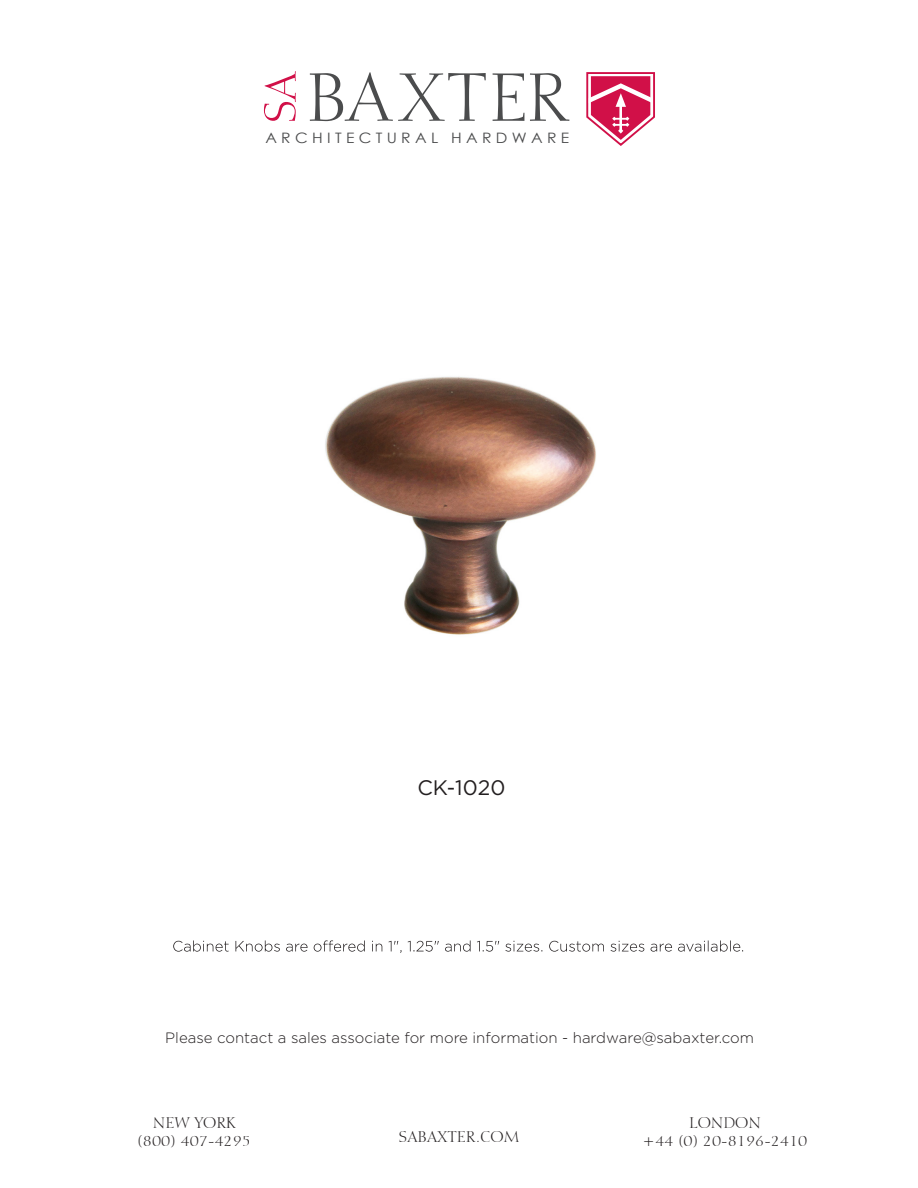
<style>
.page{position:relative;width:918px;height:1188px;background:#fff}
.page>*{position:absolute;margin:0;border:0;box-sizing:border-box;transform-origin:0 0}
.t1{font:21px "Gotham";color:#231f20}
.t2{font:300 15px "Gotham";color:#231f20}
.t3{font:15px/18px "Calligraphic 810 BT";color:#231f20;text-align:center}
.t4{font:14.4px "Century Gothic";color:#4b4c4d;scale:1.09 1}
</style>
<div class="page">
<img style="left:325px;top:376px;width:271px;height:259px">
<svg style="left:586px;top:72px;width:69px;height:74px"></svg>
<svg style="left:310px;top:72px;width:176px;height:49px"></svg>
<svg style="left:493px;top:73px;width:31px;height:48px"></svg>
<svg style="left:530px;top:73px;width:39px;height:48px"></svg>
<svg style="left:264px;top:71px;width:32px;height:50px"></svg>
<svg style="left:173px;top:940px;width:570px;height:13px"></svg>
<p class="t4" style="left:265px;top:130px;width:280px">A R C H I T E C T U R A L H A R D W A R E</p>
<h1 class="t1" style="left:417px;top:774px;width:90px">CK-1020</h1>
<p class="t2" style="left:165px;top:1028px;width:590px">Please contact a sales associate for more information - hardware@sabaxter.com</p>
<p class="t3" style="left:137px;top:1114px;width:115px">NEW YORK (800) 407-4295</p>
<p class="t3" style="left:689px;top:1114px;width:73px">LONDON</p>
<p class="t3" style="left:399px;top:1128px;width:123px">SABAXTER.COM</p>
<p class="t3" style="left:643px;top:1132px;width:166px">+44 (0) 20-8196-2410</p>
</div>
